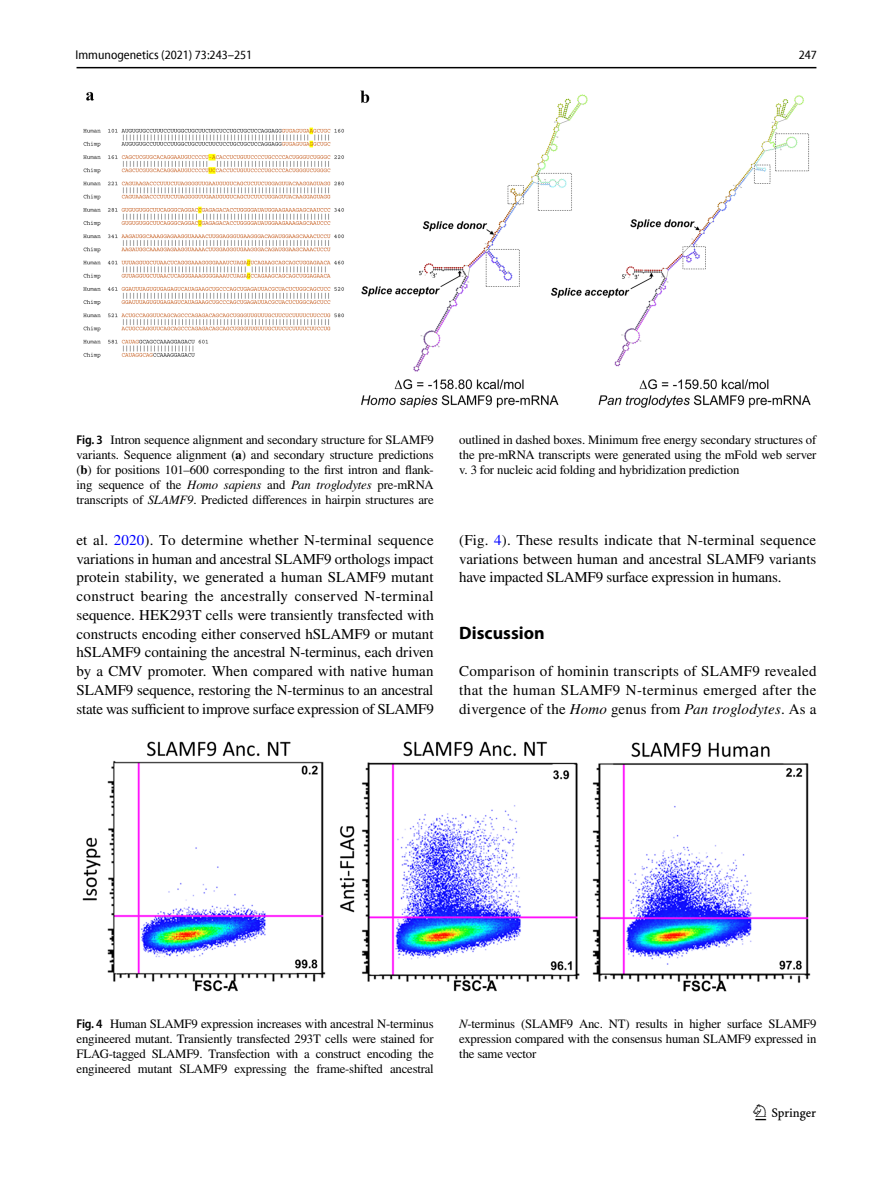
<style>
.page{position:relative;width:893px;height:1187px;background:#fff}
.page>*{position:absolute;margin:0;border:0;box-sizing:border-box;transform-origin:0 0}
.t1{font:22.5px "Springnew Regular 3";color:#000}
.t2{font:700 18px "Myriad Pro";color:#000}
.t3{font:15px/18.8px "STIX";letter-spacing:-.01em;color:#000;text-align:justify}
.t4{font:12.75px/15px "STIX";letter-spacing:-.01em;color:#000;text-align:justify}
.t5{font:semi-condensed 12.75px "Myriad Pro Unic";color:#000}
.s1{font-family:"Myriad Pro";font-weight:600;font-stretch:semi-condensed}
.s2{font-weight:700}
.s3{font-style:italic}
.s4{color:#00f}
</style>
<div class="page">
<hr style="left:77px;top:67px;width:739px;height:1px;background:#000">
<img style="left:83px;top:90px;width:728px;height:318px">
<img style="left:82px;top:741px;width:729px;height:251px">
<p class="t5" style="left:76px;top:50px;width:178px">Immunogenetics (2021) 73:243–251</p>
<p class="t5" style="left:799px;top:50px;width:20px">247</p>
<p class="t4" style="left:77px;top:433px;width:359px"><span class="s1">Fig. 3</span> Intron sequence alignment and secondary structure for SLAMF9 variants. Sequence alignment (<span class="s2">a</span>) and secondary structure predictions (<span class="s2">b</span>) for positions 101–600 corresponding to the first intron and flank&shy;ing sequence of the <span class="s3">Homo sapiens</span> and <span class="s3">Pan troglodytes</span> pre-mRNA transcripts of <span class="s3">SLAMF9</span>. Predicted differences in hairpin structures are</p>
<p class="t4" style="left:459px;top:433px;width:359px">outlined in dashed boxes. Minimum free energy secondary structures of the pre-mRNA transcripts were generated using the mFold web server v. 3 for nucleic acid folding and hybridization prediction</p>
<p class="t3" style="left:77px;top:531px;width:359px">et al. <span class="s4">2020</span>). To determine whether N-terminal sequence variations in human and ancestral SLAMF9 orthologs impact protein stability, we generated a human SLAMF9 mutant construct bearing the ancestrally conserved N-terminal sequence. HEK293T cells were transiently transfected with constructs encoding either conserved hSLAMF9 or mutant hSLAMF9 containing the ancestral N-terminus, each driven by a CMV promoter. When compared with native human SLAMF9 sequence, restoring the N-terminus to an ancestral state was sufficient to improve surface expression of SLAMF9</p>
<p class="t3" style="left:459px;top:531px;width:359px">(Fig. <span class="s4">4</span>). These results indicate that N-terminal sequence variations between human and ancestral SLAMF9 variants have impacted SLAMF9 surface expression in humans.</p>
<h2 class="t2" style="left:459px;top:620px;width:87px">Discussion</h2>
<p class="t3" style="left:459px;top:662px;width:359px">Comparison of hominin transcripts of SLAMF9 revealed that the human SLAMF9 N-terminus emerged after the divergence of the <span class="s3">Homo</span> genus from <span class="s3">Pan troglodytes</span>. As a</p>
<p class="t4" style="left:77px;top:1017px;width:359px"><span class="s1">Fig. 4</span> Human SLAMF9 expression increases with ancestral N-terminus engineered mutant. Transiently transfected 293T cells were stained for FLAG-tagged SLAMF9. Transfection with a construct encoding the engineered mutant SLAMF9 expressing the frame-shifted ancestral</p>
<p class="t4" style="left:459px;top:1017px;width:359px"><span class="s3">N</span>-terminus (SLAMF9 Anc. NT) results in higher surface SLAMF9 expression compared with the consensus human SLAMF9 expressed in the same vector</p>
<h1 class="t1" style="left:755px;top:1104px;width:62px">1 3</h1>
</div>
